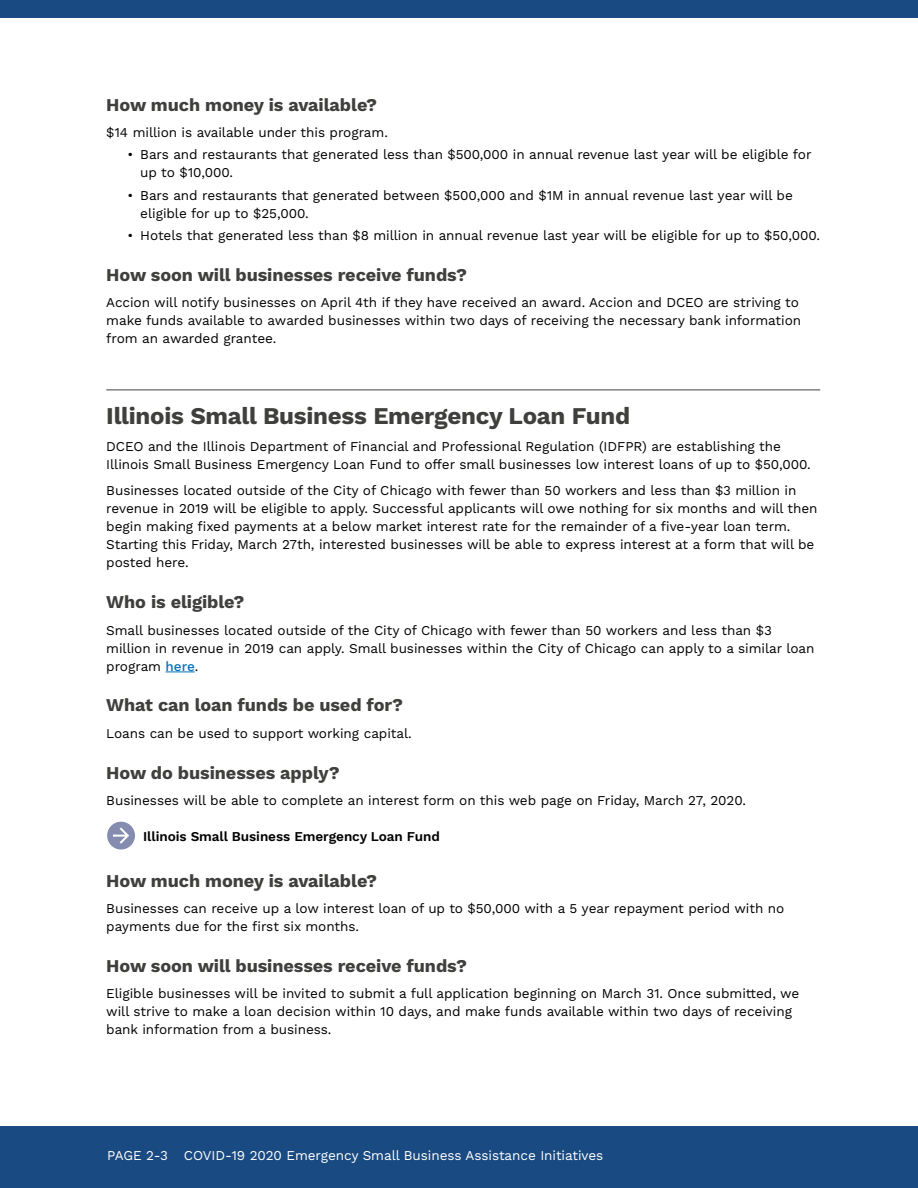
<style>
.page{position:relative;width:918px;height:1188px;background:#fff}
.page>*{position:absolute;margin:0;border:0;box-sizing:border-box;transform-origin:0 0}
.t1{font:700 24px "Work Sans";letter-spacing:-.01em;color:#3f3f3d}
.t2{font:700 18px "Work Sans";letter-spacing:-.005em;color:#3f3f3d}
.t3{font:13.5px/18px "Work Sans";letter-spacing:-.005em;color:#000}
.t4{font:13.5px "Work Sans";letter-spacing:-.005em;color:#fff}
.t5{font:600 13.5px "Work Sans";letter-spacing:-.005em;color:#000}
.s1{font-weight:500;color:#0072bc}
</style>
<div class="page">
<div style="left:0;top:0;width:918px;height:18px;background:#194a81"></div>
<div style="left:0;top:1127px;width:918px;height:61px;background:#194a81"></div>
<hr style="left:106px;top:390px;width:714px;height:1px;background:#3f3f3d">
<svg style="left:166px;top:672px;width:29px;height:1px"></svg>
<div style="left:107px;top:822px;width:28px;height:28px;background:#848cb0;border-radius:50%"></div>
<svg style="left:113px;top:827px;width:16px;height:17px"></svg>
<h2 class="t2" style="left:106px;top:94px;width:272px">How much money is available?</h2>
<p class="t3" style="left:106px;top:124px;width:283px">$14 million is available under this program.</p>
<p class="t3" style="left:140px;top:146px;width:673px;text-indent:-13px">• Bars and restaurants that generated less than $500,000 in annual revenue last year will be eligible for up to $10,000.</p>
<p class="t3" style="left:140px;top:187px;width:654px;text-indent:-13px">• Bars and restaurants that generated between $500,000 and $1M in annual revenue last year will be eligible for up to $25,000.</p>
<p class="t3" style="left:128px;top:227px;width:694px">• Hotels that generated less than $8 million in annual revenue last year will be eligible for up to $50,000.</p>
<h2 class="t2" style="left:106px;top:264px;width:362px">How soon will businesses receive funds?</h2>
<p class="t3" style="left:106px;top:294px;width:696px">Accion will notify businesses on April 4th if they have received an award. Accion and DCEO are striving to make funds available to awarded businesses within two days of receiving the necessary bank information from an awarded grantee.</p>
<h1 class="t1" style="left:106px;top:402px;width:525px">Illinois Small Business Emergency Loan Fund</h1>
<p class="t3" style="left:106px;top:438px;width:706px">DCEO and the Illinois Department of Financial and Professional Regulation (IDFPR) are establishing the<br>Illinois Small Business Emergency Loan Fund to offer small businesses low interest loans of up to $50,000.</p>
<p class="t3" style="left:106px;top:482px;width:713px">Businesses located outside of the City of Chicago with fewer than 50 workers and less than $3 million in revenue in 2019 will be eligible to apply. Successful applicants will owe nothing for six months and will then begin making fixed payments at a below market interest rate for the remainder of a five-year loan term.<br>Starting this Friday, March 27th, interested businesses will be able to express interest at a form that will be posted here.</p>
<h2 class="t2" style="left:106px;top:591px;width:140px">Who is eligible?</h2>
<p class="t3" style="left:106px;top:622px;width:710px">Small businesses located outside of the City of Chicago with fewer than 50 workers and less than $3 million in revenue in 2019 can apply. Small businesses within the City of Chicago can apply to a similar loan program <span class="s1">here</span>.</p>
<h2 class="t2" style="left:106px;top:695px;width:298px">What can loan funds be used for?</h2>
<p class="t3" style="left:106px;top:725px;width:307px">Loans can be used to support working capital.</p>
<h2 class="t2" style="left:106px;top:762px;width:235px">How do businesses apply?</h2>
<p class="t3" style="left:106px;top:792px;width:641px">Businesses will be able to complete an interest form on this web page on Friday, March 27, 2020.</p>
<p class="t5" style="left:143px;top:828px;width:298px">Illinois Small Business Emergency Loan Fund</p>
<h2 class="t2" style="left:106px;top:870px;width:272px">How much money is available?</h2>
<p class="t3" style="left:106px;top:900px;width:680px">Businesses can receive up a low interest loan of up to $50,000 with a 5 year repayment period with no payments due for the first six months.</p>
<h2 class="t2" style="left:106px;top:955px;width:362px">How soon will businesses receive funds?</h2>
<p class="t3" style="left:106px;top:985px;width:694px">Eligible businesses will be invited to submit a full application beginning on March 31. Once submitted, we will strive to make a loan decision within 10 days, and make funds available within two days of receiving bank information from a business.</p>
<p class="t4" style="left:107px;top:1147px;width:498px">PAGE 2-3 COVID-19 2020 Emergency Small Business Assistance Initiatives</p>
</div>
